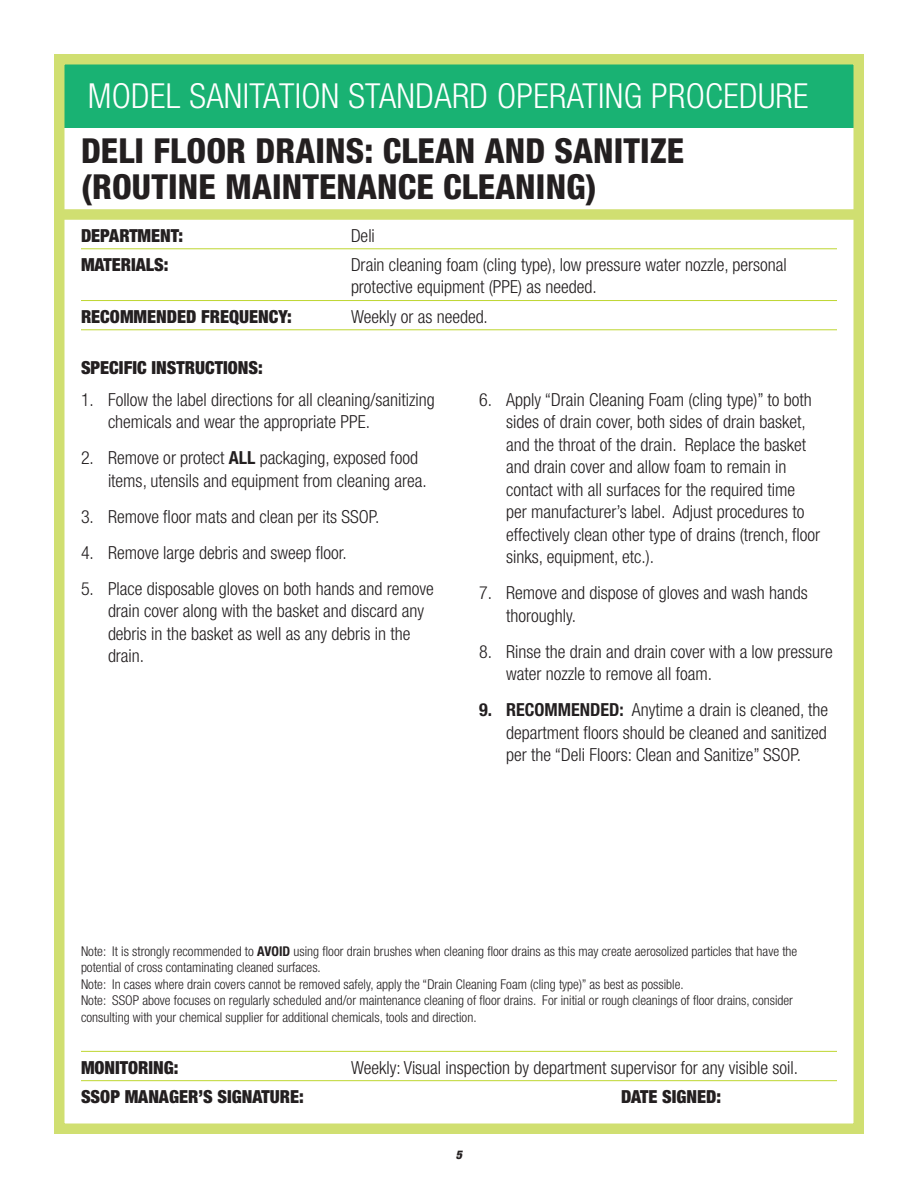
<style>
.page{position:relative;width:918px;height:1188px;background:#fff}
.page>*{position:absolute;margin:0;border:0;box-sizing:border-box;transform-origin:0 0}
.t1{font:800 condensed 34.5px/36px "Helvetica Neue";letter-spacing:.005em;color:#231f20}
.t2{font:300 condensed 34.5px "Helvetica Neue";letter-spacing:.12em;color:#fff}
.t3{font:300 condensed 18px/22.5px "Helvetica Neue";color:#231f20}
.t4{font:900 condensed 18px "Helvetica Neue";color:#231f20}
.t5{font:700 condensed 18px "Helvetica Neue";color:#231f20}
.t6{font:300 condensed 13.5px/16.5px "Helvetica Neue";color:#231f20}
.t7{font:italic 900 condensed 12px "Helvetica Neue";color:#231f20}
.s1{font-weight:700}
</style>
<div class="page">
<div style="left:54px;top:61px;width:810px;height:67px;background:#19b273"></div>
<div style="left:54px;top:54px;width:810px;height:1080px;border:10px solid #d0df71"></div>
<hr style="left:81px;top:248px;width:756px;height:1px;background:#bed630">
<hr style="left:81px;top:300px;width:756px;height:1px;background:#bed630">
<hr style="left:81px;top:329px;width:756px;height:1px;background:#bed630">
<hr style="left:81px;top:1080px;width:756px;height:1px;background:#bed630">
<div style="left:54px;top:209px;width:810px;height:11px;background:#d0df71"></div>
<hr style="left:81px;top:1051px;width:756px;height:1px;background:#bed630">
<h1 class="t2" style="left:88px;top:76px;width:722px">Model Sanitation Standard Operating Procedure</h1>
<h1 class="t1" style="left:81px;top:132px;width:605px">DELI FLOOR DRAINS: CLEAN AND SANITIZE (ROUTINE MAINTENANCE CLEANING)</h1>
<p class="t4" style="left:81px;top:224px;width:104px">DEPARTMENT:</p>
<p class="t3" style="left:351px;top:224px;width:25px">Deli</p>
<p class="t4" style="left:81px;top:253px;width:89px">MATERIALS:</p>
<p class="t3" style="left:351px;top:253px;width:437px">Drain cleaning foam (cling type), low pressure water nozzle, personal protective equipment (PPE) as needed.</p>
<p class="t4" style="left:81px;top:305px;width:212px">RECOMMENDED FREQUENCY:</p>
<p class="t3" style="left:351px;top:305px;width:138px">Weekly or as needed.</p>
<p class="t4" style="left:81px;top:357px;width:183px">SPECIFIC INSTRUCTIONS:</p>
<p class="t3" style="left:108px;top:388px;width:328px;text-indent:-27px">1. Follow the label directions for all cleaning/sanitizing chemicals and wear the appropriate PPE.</p>
<p class="t3" style="left:108px;top:447px;width:320px;text-indent:-27px">2. Remove or protect <span class="s1">ALL</span> packaging, exposed food items, utensils and equipment from cleaning area.</p>
<p class="t3" style="left:81px;top:505px;width:300px">3. Remove floor mats and clean per its SSO P.</p>
<p class="t3" style="left:81px;top:541px;width:267px">4. Remove large debris and sweep floor.</p>
<p class="t3" style="left:108px;top:577px;width:327px;text-indent:-27px">5. Place disposable gloves on both hands and remove drain cover along with the basket and discard any debris in the basket as well as any debris in the drain.</p>
<p class="t3" style="left:506px;top:388px;width:315px;text-indent:-27px">6. Apply “Drain Cleaning Foam (cling type)” to both sides of drain cover, both sides of drain basket, and the throat of the drain. Replace the basket and drain cover and allow foam to remain in contact with all surfaces for the required time per manufacturer’s label. Adjust procedures to effectively clean other type of drains (trench, floor sinks, equipment, etc.).</p>
<p class="t3" style="left:506px;top:582px;width:303px;text-indent:-27px">7. Remove and dispose of gloves and wash hands thoroughly.</p>
<p class="t3" style="left:506px;top:640px;width:328px;text-indent:-27px">8. Rinse the drain and drain cover with a low pressure water nozzle to remove all foam.</p>
<p class="t5" style="left:479px;top:699px;width:67px">9. RECOMMENDED</p>
<p class="t3" style="left:506px;top:699px;width:323px;text-align:justify;text-indent:113px"><span class="s1">:</span> Anytime a drain is cleaned, the department floors should be cleaned and sanitized per the “Deli Floors: Clean and Sanitize” SSOP.</p>
<p class="t6" style="left:81px;top:943px;width:718px">Note: It is strongly recommended to <span class="s1">AVOID</span> using floor drain brushes when cleaning floor drains as this may create aerosolized particles that have the potential of cross contaminating cleaned surfaces.<br>Note: In cases where drain covers cannot be removed safely, apply the “Drain Cleaning Foam (cling type)” as best as possible.<br>Note: SSOP above focuses on regularly scheduled and/or maintenance cleaning of floor drains. For initial or rough cleanings of floor drains, consider consulting with your chemical supplier for additional chemicals, tools and direction.</p>
<p class="t4" style="left:81px;top:1056px;width:99px">MONITORING:</p>
<p class="t3" style="left:351px;top:1056px;width:449px">Weekly: Visual inspection by department supervisor for any visible soil.</p>
<p class="t4" style="left:81px;top:1085px;width:224px">SSOP MANAGER’S SIGNATURE:</p>
<p class="t4" style="left:621px;top:1085px;width:102px">DATE SIGNED:</p>
<p class="t7" style="left:456px;top:1147px;width:8px">5</p>
</div>
